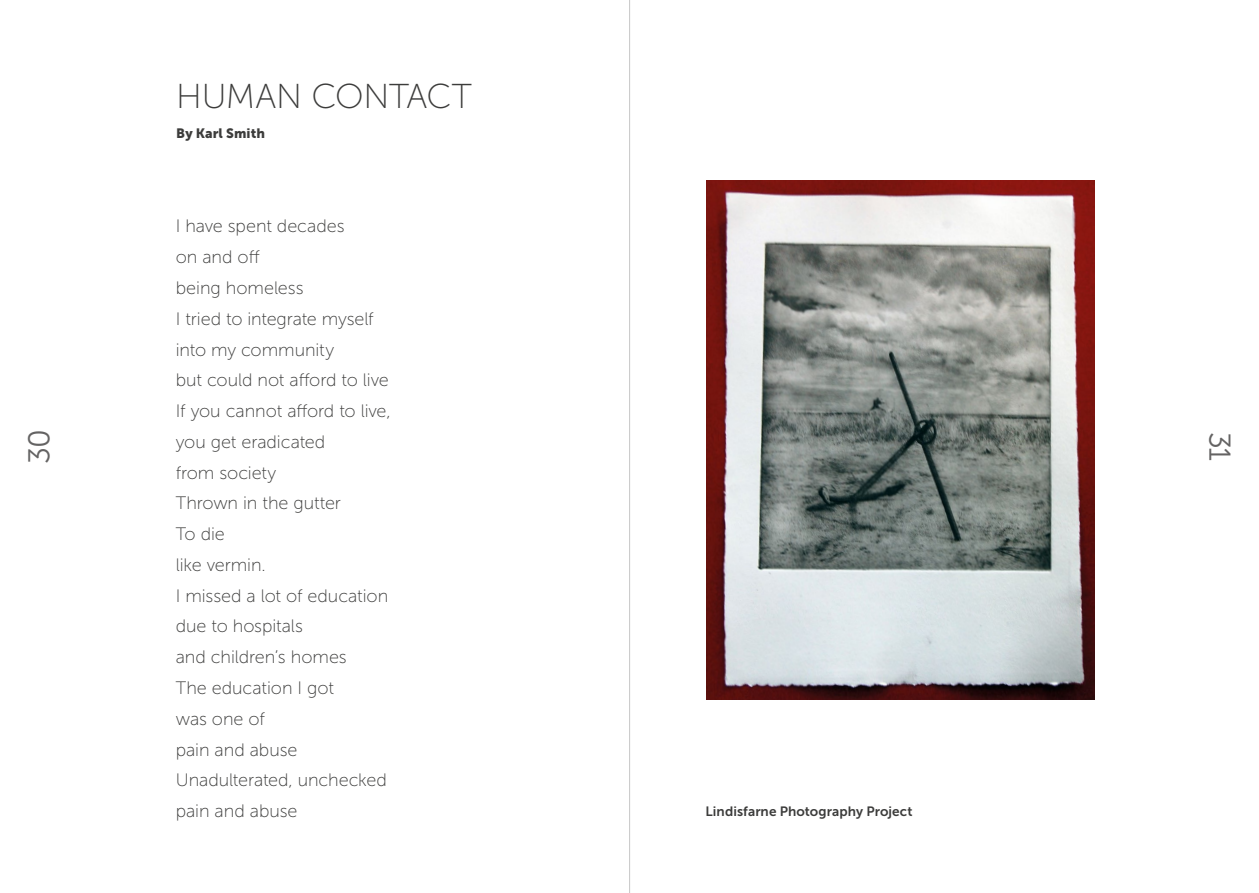
<style>
.page{position:relative;width:1259px;height:893px;background:#fff}
.page>*{position:absolute;margin:0;border:0;box-sizing:border-box;transform-origin:0 0}
.t1{font:34.5px "Museo Sans 100";letter-spacing:-.01em;color:#3c3c3b}
.t2{font:30px "Museo Sans 300";color:#646363}
.t3{font:18px/30.8px "Museo Sans 100";letter-spacing:-.005em;color:#3c3c3b}
.t4{font:13.5px "Museo Sans 700";letter-spacing:.005em;color:#3c3c3b}
.t5{font:13.5px "Museo Sans 900";letter-spacing:.01em;color:#3c3c3b}
</style>
<div class="page">
<img style="left:706px;top:181px;width:388px;height:518px">
<hr style="left:629px;top:0;width:1px;height:893px;background:#c6c6c6">
<h1 class="t1" style="left:176px;top:78px;width:297px">HUMAN CONTACT</h1>
<p class="t5" style="left:176px;top:125px;width:90px">By Karl Smith</p>
<p class="t3" style="left:176px;top:211px;width:216px">I have spent decades<br>on and off<br>being homeless<br>I tried to integrate myself into my community<br>but could not afford to live<br>If you cannot afford to live, you get eradicated<br>from society<br>Thrown in the gutter<br>To die<br>like vermin.<br>I missed a lot of education due to hospitals<br>and children’s homes<br>The education I got<br>was one of<br>pain and abuse<br>Unadulterated, unchecked pain and abuse</p>
<h2 class="t2" style="left:23px;top:464px;width:37px;rotate:-90deg">30</h2>
<h2 class="t2" style="left:1236px;top:432px;width:31px;rotate:90deg">31</h2>
<p class="t4" style="left:705px;top:804px;width:208px">Lindisfarne Photography Project</p>
</div>
